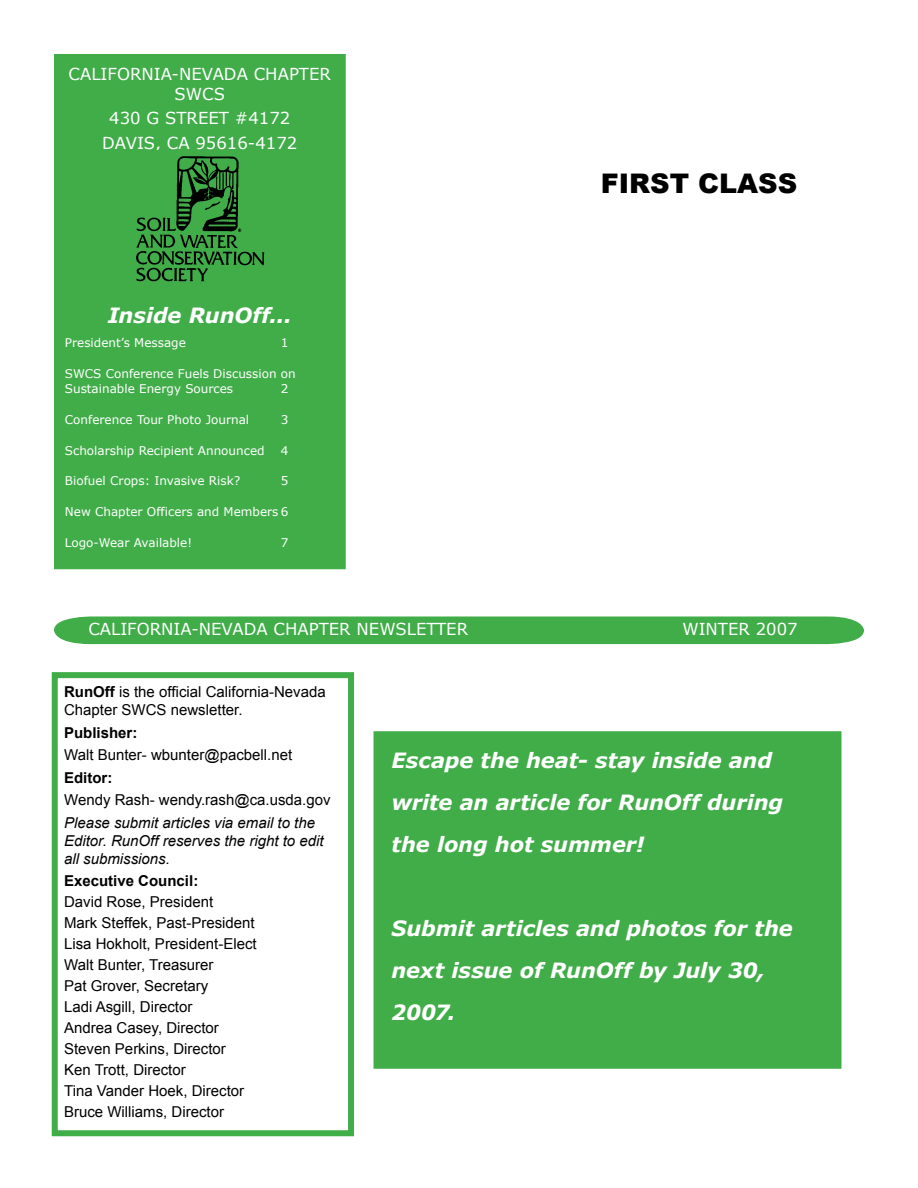
<style>
.page{position:relative;width:918px;height:1188px;background:#fff}
.page>*{position:absolute;margin:0;border:0;box-sizing:border-box;transform-origin:0 0}
.t1{font:900 27px "Arial";color:#000}
.t2{font:italic 700 21px/42px "Verdana";letter-spacing:-.005em;color:#fff}
.t3{font:16.5px/19.8px "Verdana";color:#fff;text-align:center}
.t4{font:15px/21px "Arial";color:#000}
.t5{font:italic 15px/18px "Arial";color:#000}
.t6{font:700 15px "Arial";color:#000}
.t7{font:12px/14.4px "Verdana";color:#fff}
.s1{font-weight:700}
</style>
<div class="page">
<svg style="left:54px;top:616px;width:810px;height:29px;background:#62bb69"></svg>
<div style="left:88px;top:621px;width:739px;height:18px;background:#41ad49"></div>
<div style="left:87px;top:620px;width:741px;height:20px;border:2px solid #41ad49"></div>
<div style="left:55px;top:55px;width:290px;height:513px;background:#41ad49"></div>
<div style="left:54px;top:54px;width:292px;height:515px;border:2px solid #41ad49"></div>
<img style="left:136px;top:156px;width:129px;height:126px">
<div style="left:52px;top:672px;width:302px;height:464px;border:6px solid #41ad49"></div>
<div style="left:374px;top:732px;width:467px;height:336px;background:#41ad49"></div>
<div style="left:374px;top:731px;width:468px;height:338px;border:2px solid #41ad49"></div>
<p class="t3" style="left:69px;top:64px;width:264px">california-N evada chapter swcs</p>
<p class="t3" style="left:102px;top:106px;width:197px;line-height:24.3px">430 G street #4172<br>Davis, ca 95616-4172</p>
<h2 class="t2" style="left:108px;top:293px;width:186px">Inside RunOff...</h2>
<p class="t7" style="left:65px;top:335px;width:123px">President’s Message</p>
<p class="t7" style="left:281px;top:335px;width:9px">1</p>
<p class="t7" style="left:65px;top:366px;width:10px">SWCS</p>
<p class="t7" style="left:65px;top:366px;width:232px;text-indent:41px">Conference Fuels Discussion on<br>Sustainable Energy Sources</p>
<p class="t7" style="left:281px;top:381px;width:9px">2</p>
<p class="t7" style="left:65px;top:412px;width:186px">Conference Tour Photo Journal</p>
<p class="t7" style="left:281px;top:412px;width:9px">3</p>
<p class="t7" style="left:65px;top:443px;width:201px">Scholarship Recipient Announced</p>
<p class="t7" style="left:281px;top:443px;width:9px">4</p>
<p class="t7" style="left:65px;top:473px;width:177px">Biofuel Crops: Invasive Risk?</p>
<p class="t7" style="left:281px;top:473px;width:9px">5</p>
<p class="t7" style="left:65px;top:504px;width:225px">New Chapter Officers and Members 6</p>
<p class="t7" style="left:65px;top:535px;width:129px">Logo-Wear Available!</p>
<p class="t7" style="left:281px;top:535px;width:9px">7</p>
<h1 class="t1" style="left:601px;top:163px;width:198px">FIRST CLASS</h1>
<p class="t3" style="left:88px;top:618px;width:381px">california-nevada chapter newsletter</p>
<p class="t3" style="left:682px;top:618px;width:117px">winter 2007</p>
<p class="t4" style="left:64px;top:683px;width:263px;line-height:18px"><span class="s1">RunOff</span> is the official California-Nevada<br>Chapter SWCS newsletter.</p>
<p class="t6" style="left:64px;top:723px;width:75px">Publisher:</p>
<p class="t4" style="left:64px;top:745px;width:230px">Walt Bunter- wbunter@pacbell.net</p>
<p class="t6" style="left:64px;top:768px;width:50px">Editor:</p>
<p class="t4" style="left:64px;top:790px;width:268px">Wendy Rash- wendy.rash@ca.usda.gov</p>
<p class="t5" style="left:64px;top:814px;width:261px">Please submit articles via email to the<br>Editor. RunOff reserves the right to edit all submissions.</p>
<p class="t6" style="left:64px;top:871px;width:136px">Executive Council:</p>
<p class="t4" style="left:64px;top:892px;width:194px">David Rose, President<br>Mark Steffek, Past-President<br>Lisa Hokholt, President-Elect<br>Walt Bunter, Treasurer<br>Pat Grover, Secretary<br>Ladi Asgill, Director<br>Andrea Casey, Director<br>Steven Perkins, Director<br>Ken Trott, Director<br>Tina Vander Hoek, Director<br>Bruce Williams, Director</p>
<h2 class="t2" style="left:392px;top:739px;width:393px">Escape the heat- stay inside and write an article for RunOff during the long hot summer!</h2>
<h2 class="t2" style="left:392px;top:907px;width:403px">Submit articles and photos for the next issue of RunOff by July 30,<br>2007.</h2>
</div>
